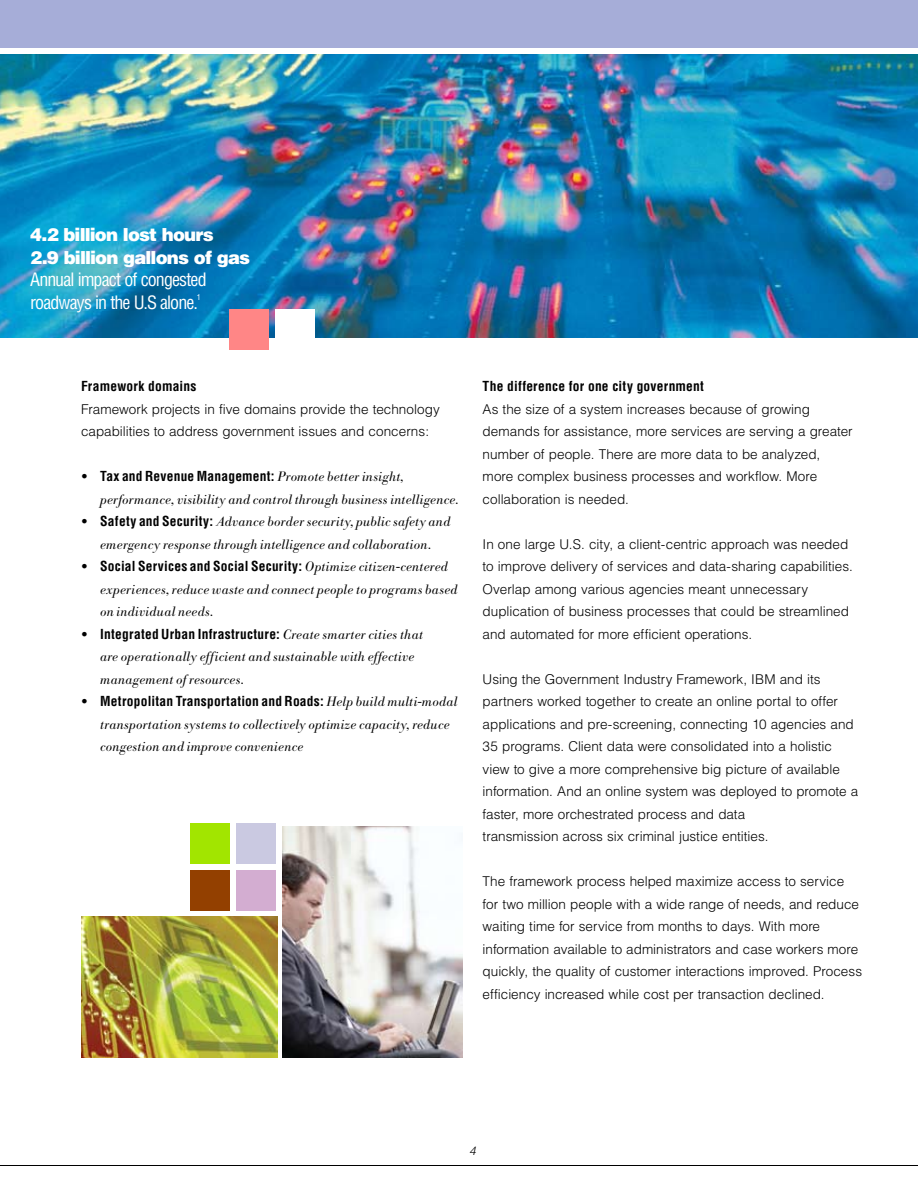
<style>
.page{position:relative;width:918px;height:1188px;background:#fff}
.page>*{position:absolute;margin:0;border:0;box-sizing:border-box;transform-origin:0 0}
.t1{font:condensed 18px/22.5px "Helvetica";letter-spacing:-.05em;color:#fff}
.t2{font:900 18px/22.5px "Helvetica";letter-spacing:-.05em;color:#fff}
.t3{font:300 13.5px/22.5px "Helvetica";color:#000}
.t4{font:italic 13.5px/22.5px "IBM Bodoni BE Light";letter-spacing:.02em;color:#000}
.t5{font:700 condensed 13.5px "Helvetica";letter-spacing:.015em;color:#000}
.t6{font:italic 300 12px "Helvetica";color:#000}
.t7{font:condensed 7.95px "Helvetica";color:#fff}
.s1{font-weight:900;font-stretch:normal}
.s2{font-family:"IBM Bodoni BE Light";font-weight:400;font-style:italic;font-stretch:normal}
.s3{font-family:"Helvetica";font-weight:900;font-style:normal}
.s4{font-family:"Helvetica";font-weight:700;font-style:normal;font-stretch:condensed}
</style>
<div class="page">
<hr style="left:0;top:1165px;width:918px;height:1px;background:#000">
<img style="left:81px;top:916px;width:197px;height:142px">
<img style="left:0;top:54px;width:918px;height:284px">
<div style="left:0;top:0;width:918px;height:47px;background:#a6add8"></div>
<div style="left:229px;top:309px;width:40px;height:41px;background:#ff8686"></div>
<div style="left:276px;top:309px;width:39px;height:41px;background:#fff"></div>
<img style="left:282px;top:826px;width:180px;height:232px">
<div style="left:190px;top:871px;width:40px;height:40px;background:#934000"></div>
<div style="left:190px;top:824px;width:40px;height:40px;background:#a2e500"></div>
<div style="left:237px;top:824px;width:39px;height:40px;background:#cac9e1"></div>
<div style="left:237px;top:871px;width:39px;height:40px;background:#d3add1"></div>
<h1 class="t2" style="left:30px;top:223px;width:222px">4.2 billion lost hours<br>2.9 billion gallons of gas</h1>
<h1 class="t1" style="left:30px;top:268px;width:178px">Annual impact of congested roadways in the U.S alone.</h1>
<p class="t7" style="left:197px;top:292px;width:5px">1</p>
<p class="t5" style="left:81px;top:378px;width:117px">Framework domains</p>
<p class="t3" style="left:81px;top:397px;width:360px">Framework projects in five domains provide the technology capabilities to address government issues and concerns:</p>
<p class="t5" style="left:81px;top:468px;width:324px"><span class="s1">•</span> Tax and Revenue Management: <span class="s2">Promote better insight,</span></p>
<p class="t4" style="left:100px;top:488px;width:360px">performance, visibility and control through business intelligence.</p>
<p class="t4" style="left:81px;top:511px;width:371px;text-align:center"><span class="s3">•</span> <span class="s4">Safety and Security:</span> Advance border security, public safety and emergency response through intelligence and collaboration.</p>
<p class="t5" style="left:81px;top:558px;width:368px"><span class="s1">•</span> Social Services and Social Security: <span class="s2">Optimize citizen-centered</span></p>
<p class="t4" style="left:100px;top:578px;width:359px">experiences, reduce waste and connect people to programs based on individual needs.</p>
<p class="t5" style="left:81px;top:626px;width:343px"><span class="s1">•</span> Integrated Urban Infrastructure: <span class="s2">Create smarter cities that</span></p>
<p class="t4" style="left:100px;top:646px;width:316px">are operationally efficient and sustainable with effective management of resources.</p>
<p class="t5" style="left:81px;top:693px;width:378px"><span class="s1">•</span> Metropolitan Transportation and Roads: <span class="s2">Help build multi-modal</span></p>
<p class="t4" style="left:100px;top:713px;width:351px">transportation systems to collectively optimize capacity, reduce congestion and improve convenience</p>
<p class="t5" style="left:483px;top:378px;width:223px">The difference for one city government</p>
<p class="t3" style="left:483px;top:398px;width:372px">As the size of a system increases because of growing demands for assistance, more services are serving a greater number of people. There are more data to be analyzed, more complex business processes and workflow. More collaboration is needed.</p>
<p class="t3" style="left:483px;top:533px;width:372px">In one large U.S. city, a client-centric approach was needed to improve delivery of services and data-sharing capabilities.<br>Overlap among various agencies meant unnecessary duplication of business processes that could be streamlined and automated for more efficient operations.</p>
<p class="t3" style="left:483px;top:668px;width:377px">Using the Government Industry Framework, IBM and its partners worked together to create an online portal to offer applications and pre-screening, connecting 10 agencies and 35 programs. Client data were consolidated into a holistic view to give a more comprehensive big picture of available information. And an online system was deployed to promote a faster, more orchestrated process and data<br>transmission across six criminal justice entities.</p>
<p class="t3" style="left:483px;top:870px;width:381px">The framework process helped maximize access to service for two million people with a wide range of needs, and reduce waiting time for service from months to days. With more information available to administrators and case workers more quickly, the quality of customer interactions improved. Process efficiency increased while cost per transaction declined.</p>
<p class="t6" style="left:469px;top:1143px;width:8px">4</p>
</div>
